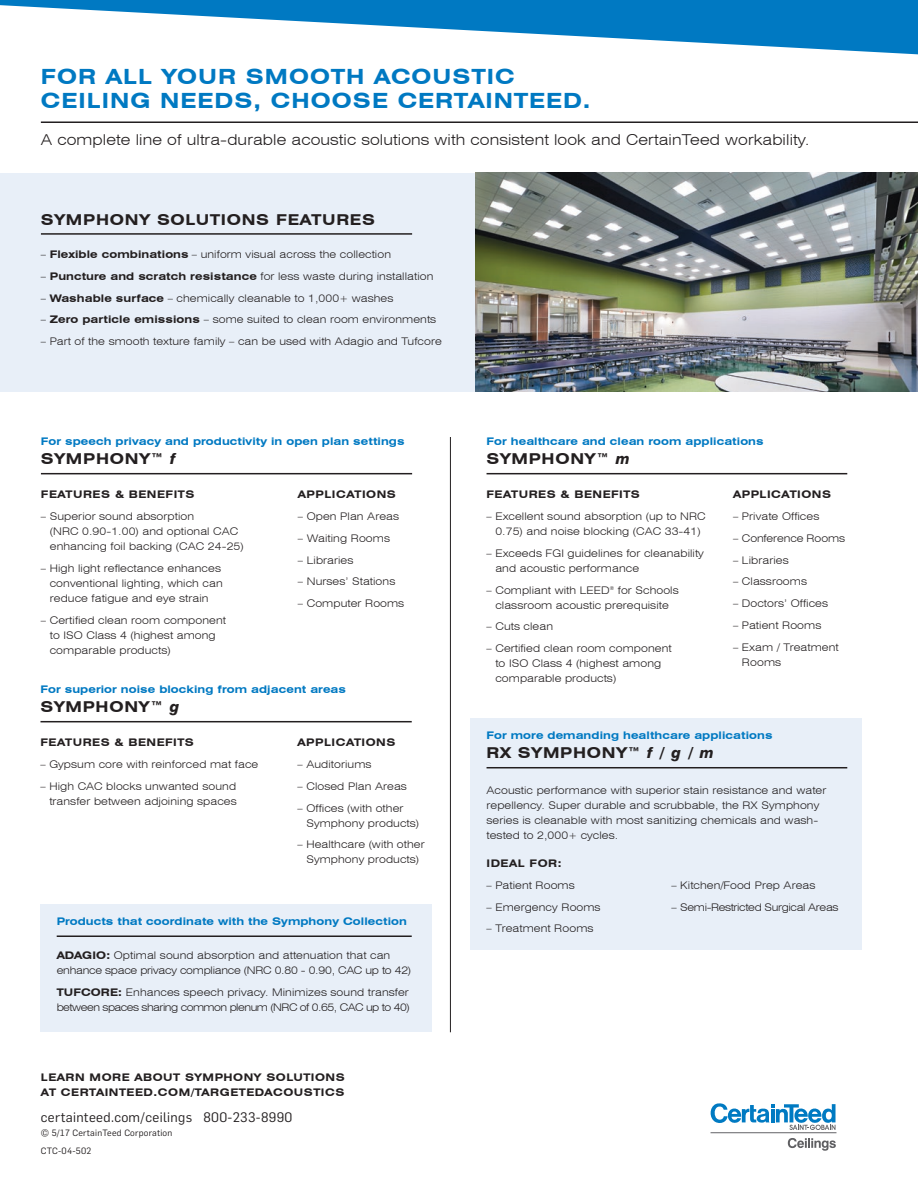
<style>
.page{position:relative;width:918px;height:1188px;background:#fff}
.page>*{position:absolute;margin:0;border:0;box-sizing:border-box;transform-origin:0 0}
.t1{font:700 expanded 21px/24px "Swiss 721 BT";letter-spacing:.05em;color:#0079c2}
.TXT_1{font:300 expanded 15px "Swiss 721 BT";letter-spacing:.01em;color:#231f20}
.t2{font:700 expanded 15px "Swiss 721 BT";letter-spacing:.05em;color:#231f20}
.t3{font:13.5px "Flama";letter-spacing:.025em;color:#231f20}
.TXT_1-2{font:300 expanded 10.5px/15px "Swiss 721 BT";letter-spacing:.01em;color:#231f20}
.TXT_1-3{font:700 expanded 10.5px "Swiss 721 BT";letter-spacing:.01em;color:#0079c2}
.t4{font:700 expanded 10.5px/15px "Swiss 721 BT";letter-spacing:.05em;color:#231f20}
.TXT_1-4{font:300 expanded 10.5px "Swiss 721 BT";letter-spacing:-.03em;color:#231f20}
.TXT_1-5{font:300 expanded 10.5px "Swiss 721 BT";letter-spacing:-.01em;color:#231f20}
.t5{font:9px "Flama";letter-spacing:.025em;color:#231f20}
.s1{font-weight:700}
.s2{font-weight:800;font-style:italic;font-stretch:normal}
</style>
<div class="page">
<div style="left:0;top:173px;width:918px;height:219px;background:#e8eff8"></div>
<div style="left:470px;top:719px;width:392px;height:231px;background:#e8eff8"></div>
<div style="left:40px;top:904px;width:392px;height:128px;background:#e8eff8"></div>
<img style="left:475px;top:173px;width:443px;height:219px">
<svg style="left:0;top:0;width:918px;height:54px;fill:#0079c2"></svg>
<hr style="left:711px;top:1132px;width:125px;height:1px;background:#636366">
<svg style="left:711px;top:1103px;width:125px;height:27px"></svg>
<svg style="left:788px;top:1138px;width:48px;height:13px"></svg>
<hr style="left:41px;top:121px;width:877px;height:2px;background:#231f20">
<hr style="left:41px;top:233px;width:371px;height:2px;background:#231f20">
<hr style="left:41px;top:473px;width:371px;height:1px;background:#231f20">
<hr style="left:40px;top:721px;width:372px;height:1px;background:#231f20">
<hr style="left:487px;top:473px;width:360px;height:1px;background:#231f20">
<hr style="left:450px;top:437px;width:1px;height:595px;background:#231f20">
<hr style="left:487px;top:767px;width:360px;height:1px;background:#231f20">
<hr style="left:57px;top:935px;width:355px;height:2px;background:#231f20">
<h1 class="t1" style="left:41px;top:64px;width:551px">FOR ALL YOUR SMOOTH ACOUSTIC<br>CEILING NEEDS, CHOOSE CERTAINTEED.</h1>
<p class="TXT_1" style="left:41px;top:131px;width:770px">A complete line of ultra-durable acoustic solutions with consistent look and CertainTeed workability.</p>
<h1 class="t2" style="left:41px;top:210px;width:336px">SYMPHONY SOLUTIONS FEATURES</h1>
<p class="TXT_1-2" style="left:41px;top:247px;width:352px">– <span class="s1">Flexible combinations</span> – uniform visual across the collection</p>
<p class="TXT_1-2" style="left:41px;top:269px;width:394px">– <span class="s1">Puncture and scratch resistance</span> for less waste during installation</p>
<p class="TXT_1-2" style="left:41px;top:290px;width:354px">– <span class="s1">Washable surface</span> – chemically cleanable to 1,000+ washes</p>
<p class="TXT_1-2" style="left:41px;top:312px;width:397px">– <span class="s1">Zero particle emissions</span> – some suited to clean room environments</p>
<p class="TXT_1-2" style="left:41px;top:334px;width:402px">– Part of the smooth texture family – can be used with Adagio and Tufcore</p>
<p class="TXT_1-3" style="left:41px;top:435px;width:365px">For speech privacy and productivity in open plan settings</p>
<h1 class="t2" style="left:41px;top:450px;width:136px">SYMPHONY™ <span class="s2">f</span></h1>
<h1 class="t4" style="left:298px;top:487px;width:99px">APPLICATIONS</h1>
<p class="TXT_1-2" style="left:298px;top:509px;width:103px">– Open Plan Areas</p>
<p class="TXT_1-2" style="left:298px;top:531px;width:94px">– Waiting Rooms</p>
<p class="TXT_1-2" style="left:298px;top:552px;width:57px">– Libraries</p>
<p class="TXT_1-2" style="left:298px;top:574px;width:99px">– Nurses’ Stations</p>
<p class="TXT_1-2" style="left:298px;top:596px;width:108px">– Computer Rooms</p>
<h1 class="t4" style="left:41px;top:487px;width:155px">FEATURES &amp; BENEFITS</h1>
<p class="TXT_1-2" style="left:50px;top:509px;width:195px;text-indent:-9px">– Superior sound absorption<br>(NRC 0.90-1.00) and optional CAC enhancing foil backing (CAC 24-25)</p>
<p class="TXT_1-2" style="left:50px;top:561px;width:174px;text-indent:-9px">– High light reflectance enhances conventional lighting, which can reduce fatigue and eye strain</p>
<p class="TXT_1-2" style="left:50px;top:612px;width:178px;text-indent:-9px">– Certified clean room component to ISO Class 4 (highest among comparable products)</p>
<p class="TXT_1-3" style="left:40px;top:683px;width:307px">For superior noise blocking from adjacent areas</p>
<h1 class="t2" style="left:40px;top:698px;width:140px">SYMPHONY™ <span class="s2">g</span></h1>
<h1 class="t4" style="left:298px;top:735px;width:99px">APPLICATIONS</h1>
<p class="TXT_1-2" style="left:298px;top:757px;width:75px">– Auditoriums</p>
<p class="TXT_1-2" style="left:298px;top:779px;width:111px">– Closed Plan Areas</p>
<p class="TXT_1-2" style="left:306px;top:801px;width:114px;text-indent:-9px">– Offices (with other<br>Symphony products)</p>
<p class="TXT_1-2" style="left:298px;top:837px;width:129px;text-align:center">– Healthcare (with other<br>Symphony products)</p>
<h1 class="t4" style="left:40px;top:735px;width:155px">FEATURES &amp; BENEFITS</h1>
<p class="TXT_1-2" style="left:40px;top:757px;width:219px">– Gypsum core with reinforced mat face</p>
<p class="TXT_1-2" style="left:40px;top:779px;width:198px;text-align:right">– High CAC blocks unwanted sound transfer between adjoining spaces</p>
<p class="TXT_1-3" style="left:57px;top:915px;width:352px">Products that coordinate with the Symphony Collection</p>
<p class="TXT_1-2" style="left:57px;top:948px;width:356px"><span class="s1">ADAGIO:</span> Optimal sound absorption and attenuation that can enhance space privacy compliance (NRC 0.80 - 0.90, CAC up to 42)</p>
<p class="TXT_1-2" style="left:57px;top:985px;width:354px"><span class="s1">TUFCORE:</span> Enhances speech privacy. Minimizes sound transfer between spaces sharing common plenum (NRC of 0.65, CAC up to 40)</p>
<h1 class="t4" style="left:41px;top:1070px;width:305px">LEARN MORE ABOUT SYMPHONY SOLUTIONS<br>AT CERTAINTEED.COM/TARGETEDACOUSTICS</h1>
<p class="t3" style="left:41px;top:1108px;width:253px">certainteed.com/ceilings 800-233-8990</p>
<p class="t5" style="left:41px;top:1127px;width:133px">© 5/17 CertainTeed Corporation</p>
<p class="t5" style="left:41px;top:1145px;width:52px">CTC-04-502</p>
<p class="TXT_1-3" style="left:487px;top:435px;width:279px">For healthcare and clean room applications</p>
<h1 class="t2" style="left:487px;top:450px;width:145px">SYMPHONY™ <span class="s2">m</span></h1>
<h1 class="t4" style="left:733px;top:487px;width:99px">APPLICATIONS</h1>
<p class="TXT_1-2" style="left:733px;top:509px;width:88px">– Private Offices</p>
<p class="TXT_1-5" style="left:733px;top:532px;width:113px">– Conference Rooms</p>
<p class="TXT_1-2" style="left:733px;top:552px;width:57px">– Libraries</p>
<p class="TXT_1-2" style="left:733px;top:574px;width:75px">– Classrooms</p>
<p class="TXT_1-2" style="left:733px;top:596px;width:97px">– Doctors’ Offices</p>
<p class="TXT_1-2" style="left:733px;top:618px;width:90px">– Patient Rooms</p>
<p class="TXT_1-2" style="left:742px;top:639px;width:98px;text-indent:-9px">– Exam / Treatment<br>Rooms</p>
<h1 class="t4" style="left:487px;top:487px;width:155px">FEATURES &amp; BENEFITS</h1>
<p class="TXT_1-2" style="left:487px;top:509px;width:221px;text-align:center">– Excellent sound absorption (up to NRC<br>0.75) and noise blocking (CAC 33-41)</p>
<p class="TXT_1-2" style="left:495px;top:546px;width:210px;text-indent:-9px">– Exceeds FGI guidelines for cleanability and acoustic performance</p>
<p class="TXT_1-2" style="left:487px;top:582px;width:194px;text-align:center">– Compliant with LEED<sup>®</sup> for Schools classroom acoustic prerequisite</p>
<p class="TXT_1-2" style="left:487px;top:619px;width:68px">– Cuts clean</p>
<p class="TXT_1-2" style="left:495px;top:641px;width:178px;text-indent:-9px">– Certified clean room component to ISO Class 4 (highest among comparable products)</p>
<p class="TXT_1-3" style="left:487px;top:729px;width:287px">For more demanding healthcare applications</p>
<h1 class="t2" style="left:487px;top:744px;width:229px">RX SYMPHONY™ <span class="s2">f</span> / <span class="s2">g</span> / <span class="s2">m</span></h1>
<p class="TXT_1-2" style="left:487px;top:782px;width:341px">Acoustic performance with superior stain resistance and water repellency. Super durable and scrubbable, the RX Symphony series is cleanable with most sanitizing chemicals and wash&shy;tested to 2,000+ cycles.</p>
<h1 class="t4" style="left:487px;top:856px;width:76px">IDEAL FOR:</h1>
<p class="TXT_1-2" style="left:487px;top:878px;width:90px">– Patient Rooms</p>
<p class="TXT_1-2" style="left:487px;top:899px;width:116px">– Emergency Rooms</p>
<p class="TXT_1-2" style="left:487px;top:921px;width:108px">– Treatment Rooms</p>
<p class="TXT_1-2" style="left:671px;top:878px;width:146px">– Kitchen/Food Prep Areas</p>
<p class="TXT_1-4" style="left:671px;top:901px;width:169px">– Semi-Restricted Surgical Areas</p>
</div>
